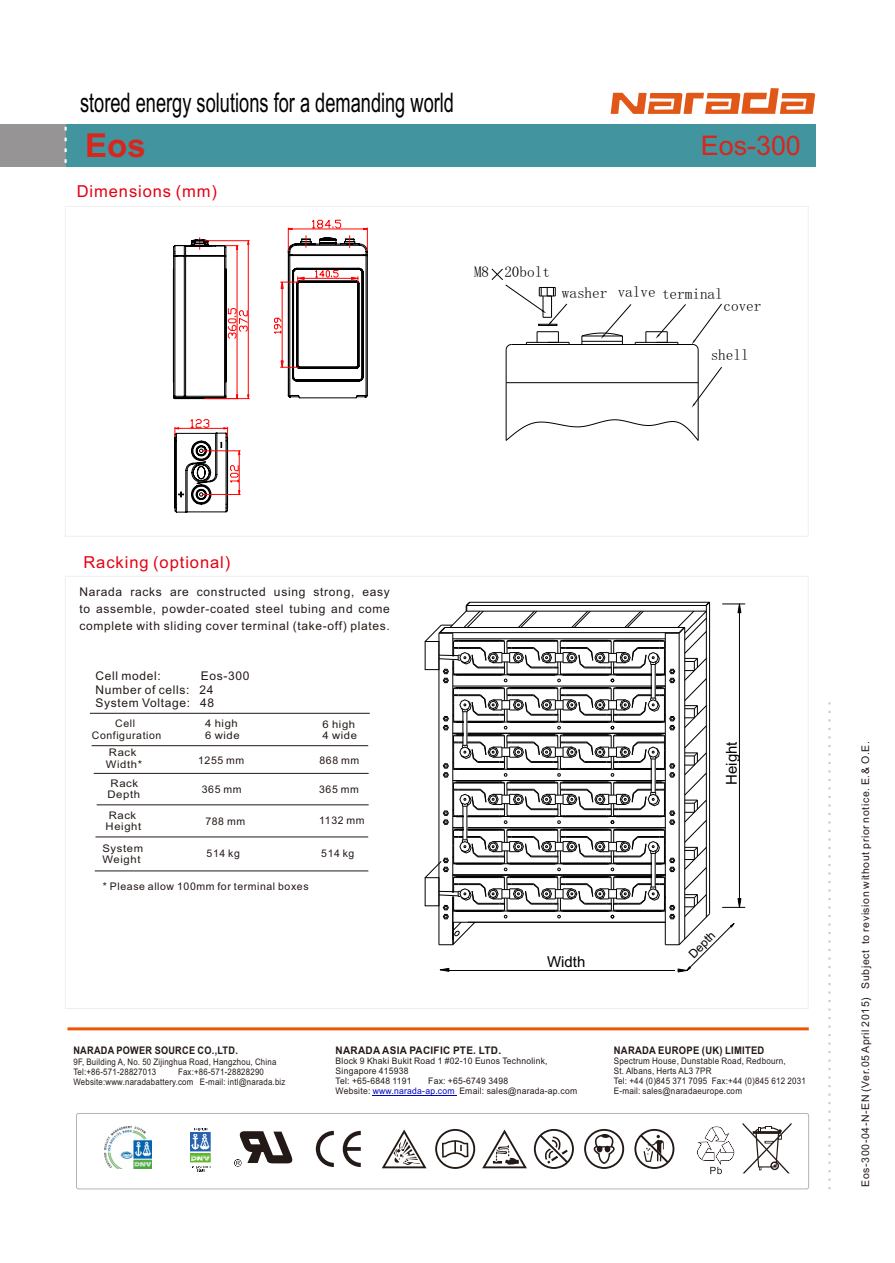
<style>
.page{position:relative;width:895px;height:1263px;background:#fff}
.page>*{position:absolute;margin:0;border:0;box-sizing:border-box;transform-origin:0 0}
.t1{font:700 33px "Arial";color:#d9261c}
.t2{font:27px "Arial";color:#000;scale:.67 1}
.t3{font:27px "Arial";color:#d9261c}
.t4{font:16.5px "Arial";letter-spacing:.055em;color:#e60013}
.t5{font:15.15px "Sim Sun";color:#000}
.t6{font:15px "Arial";color:#000}
.t7{font:12px/13.4px "Arial";letter-spacing:.055em;color:#231916}
.t8{font:12px "Arial";color:#000}
.t9{font:10.5px/11.7px "Arial";letter-spacing:.055em;color:#231916;text-align:center}
.t10{font:10.5px/11.7px "Arial";letter-spacing:.055em;color:#231916;scale:1.07 1}
.t11{font:700 10.5px "Arial";letter-spacing:.03em;color:#231916;scale:.95 1}
.t12{font:700 10.5px "Arial";letter-spacing:.03em;color:#231916;scale:.87 1}
.t13{font:700 10.5px "Arial";letter-spacing:.03em;color:#231916;scale:.9 1}
.t14{font:10.5px/11.7px "Arial";letter-spacing:.055em;color:#231916;text-align:center;scale:1.08 1}
.t15{font:9px/10.1px "Arial";letter-spacing:.03em;color:#231916;scale:.95 1}
.t16{font:9px/10.1px "Arial";letter-spacing:.03em;color:#231916;scale:.87 1}
.t17{font:9px/10.1px "Arial";letter-spacing:.03em;color:#231916;scale:.9 1}
.s1{color:#0000c4}
.s2{font-family:"Arial Unicode MS"}
</style>
<div class="page">
<div style="left:66px;top:124px;width:749px;height:43px;background:#42949e"></div>
<div style="left:0;top:124px;width:66px;height:43px;background:#969494"></div>
<svg style="left:64px;top:127px;width:3px;height:36px"></svg>
<svg style="left:610px;top:88px;width:204px;height:26px"></svg>
<hr style="left:511px;top:344px;width:181px;height:1px;background:#000">
<hr style="left:697px;top:350px;width:1px;height:90px;background:#000">
<hr style="left:505px;top:350px;width:1px;height:90px;background:#000">
<svg style="left:505px;top:419px;width:193px;height:22px"></svg>
<hr style="left:635px;top:342px;width:42px;height:1px;background:#000">
<hr style="left:506px;top:382px;width:192px;height:1px;background:#000">
<svg style="left:692px;top:304px;width:29px;height:46px"></svg>
<svg style="left:581px;top:304px;width:54px;height:40px"></svg>
<svg style="left:645px;top:304px;width:40px;height:40px"></svg>
<svg style="left:491px;top:268px;width:78px;height:82px"></svg>
<svg style="left:691px;top:367px;width:30px;height:41px"></svg>
<svg style="left:273px;top:219px;width:95px;height:180px"></svg>
<svg style="left:172px;top:238px;width:78px;height:275px"></svg>
<svg style="left:91px;top:745px;width:278px;height:1px"></svg>
<svg style="left:96px;top:804px;width:273px;height:2px"></svg>
<svg style="left:94px;top:870px;width:275px;height:2px"></svg>
<svg style="left:95px;top:836px;width:274px;height:2px"></svg>
<svg style="left:93px;top:773px;width:276px;height:1px"></svg>
<svg style="left:90px;top:713px;width:280px;height:1px"></svg>
<svg style="left:424px;top:601px;width:320px;height:372px"></svg>
<svg style="left:828px;top:702px;width:2px;height:488px"></svg>
<div style="left:76px;top:1113px;width:732px;height:76px;border:1px solid #b5b5b6;border-radius:2px"></div>
<svg style="left:315px;top:1131px;width:45px;height:36px"></svg>
<svg style="left:382px;top:1130px;width:44px;height:38px"></svg>
<svg style="left:482px;top:1130px;width:44px;height:38px"></svg>
<svg style="left:533px;top:1129px;width:40px;height:40px"></svg>
<svg style="left:435px;top:1129px;width:40px;height:40px"></svg>
<svg style="left:584px;top:1129px;width:39px;height:40px"></svg>
<svg style="left:634px;top:1129px;width:40px;height:40px"></svg>
<svg style="left:234px;top:1131px;width:58px;height:36px"></svg>
<svg style="left:697px;top:1126px;width:36px;height:48px"></svg>
<svg style="left:742px;top:1123px;width:49px;height:50px"></svg>
<svg style="left:67px;top:1027px;width:742px;height:4px;background:#ef7f43"></svg>
<img style="left:104px;top:1126px;width:47px;height:42px">
<svg style="left:190px;top:1128px;width:21px;height:44px"></svg>
<hr style="left:372px;top:1095px;width:85px;height:1px;background:#0000c4">
<hr style="left:448px;top:970px;width:226px;height:1px;background:#000">
<h2 class="t2" style="left:80px;top:92px;width:559px">stored energy solutions for a demanding world</h2>
<h1 class="t1" style="left:85px;top:133px;width:62px">Eos</h1>
<h2 class="t3" style="left:700px;top:136px;width:101px">Eos-300</h2>
<h3 class="t4" style="left:77px;top:185px;width:142px">Dimensions (mm)</h3>
<p class="t5" style="left:474px;top:264px;width:77px">M8 20bolt</p>
<p class="t5" style="left:561px;top:285px;width:162px">washer valve terminal</p>
<p class="t5" style="left:723px;top:298px;width:39px">cover</p>
<p class="t5" style="left:710px;top:347px;width:39px">shell</p>
<h3 class="t4" style="left:83px;top:556px;width:148px">Racking (optional)</h3>
<p class="t7" style="left:79px;top:585px;width:312px;line-height:16.8px;text-align:justify">Narada racks are constructed using strong, easy to assemble, powder-coated steel tubing and come complete with sliding cover terminal (take-off) plates.</p>
<p class="t7" style="left:95px;top:671px;width:67px">Cell model:</p>
<p class="t7" style="left:95px;top:671px;width:156px;text-indent:105px">Eos-300<br>Number of cells: 24<br>System Voltage: 48</p>
<p class="t10" style="left:205px;top:718px;width:34px">4 high<br>6 wide</p>
<p class="t9" style="left:92px;top:719px;width:71px">Cell<br>Configuration</p>
<p class="t10" style="left:322px;top:719px;width:34px">6 high<br>4 wide</p>
<p class="t10" style="left:106px;top:747px;width:35px">Rack<br>Width*</p>
<p class="t9" style="left:198px;top:756px;width:48px">1255 mm</p>
<p class="t9" style="left:202px;top:784px;width:41px">365 mm</p>
<p class="t9" style="left:205px;top:817px;width:41px">788 mm</p>
<p class="t9" style="left:206px;top:848px;width:35px">514 kg</p>
<p class="t9" style="left:103px;top:881px;width:207px">* Please allow 100mm for terminal boxes</p>
<p class="t14" style="left:107px;top:778px;width:32px">Rack<br>Depth</p>
<p class="t10" style="left:105px;top:810px;width:35px">Rack<br>Height</p>
<p class="t10" style="left:102px;top:843px;width:40px">System<br>Weight</p>
<p class="t9" style="left:319px;top:755px;width:41px">868 mm</p>
<p class="t9" style="left:319px;top:785px;width:41px">365 mm</p>
<p class="t9" style="left:319px;top:816px;width:47px">1132 mm</p>
<p class="t9" style="left:321px;top:848px;width:35px">514 kg</p>
<p class="t6" style="left:546px;top:956px;width:40px">Width</p>
<p class="t6" style="left:725px;top:785px;width:45px;rotate:-90deg">Height</p>
<p class="t8" style="left:687px;top:953px;width:34px;rotate:-45deg">Depth</p>
<p class="t12" style="left:73px;top:1047px;width:190px">NARADA POWER SOURCE CO.,LTD.</p>
<p class="t16" style="left:73px;top:1057px;width:234px">9F, Building A, No. 50 Zijinghua Road, Hangzhou, China<br>Tel:+86-571-28827013</p>
<p class="t16" style="left:73px;top:1067px;width:245px;text-indent:105px">Fax:+86-571-28828290<br>Website:www.naradabattery.com E-mail: intl@narada.biz</p>
<p class="t11" style="left:335px;top:1046px;width:175px">NARADA ASIA PACIFIC PTE. LTD.</p>
<p class="t15" style="left:335px;top:1057px;width:224px">Block 9 Khaki Bukit Road 1 #02-10 Eunos Technolink,<br>Singapore 415938<br>Tel: +65-6848 1191</p>
<p class="t15" style="left:335px;top:1077px;width:256px;text-indent:93px">Fax: +65-6749 3498<br>Website: <span class="s1">www.narada-ap.com</span> Email: sales@narada-ap.com</p>
<p class="t13" style="left:613px;top:1046px;width:169px">NARADA EUROPE (UK) LIMITED</p>
<p class="t17" style="left:613px;top:1057px;width:215px">Spectrum House, Dunstable Road, Redbourn,<br>St. Albans, Herts AL3 7PR<br>Tel: +44 (0)845 371 7095 Fax:+44 (0)845 612 2031<br>E-mail: sales@naradaeurope.com</p>
<p class="t9" style="left:860px;top:1187px;width:447px;rotate:-90deg">E<span class="s2">os</span>-<span class="s2">300</span>-04-N-EN (Ver.05 April 2015) Subject to revision without prior notice. E.&amp; O.E.</p>
</div>
